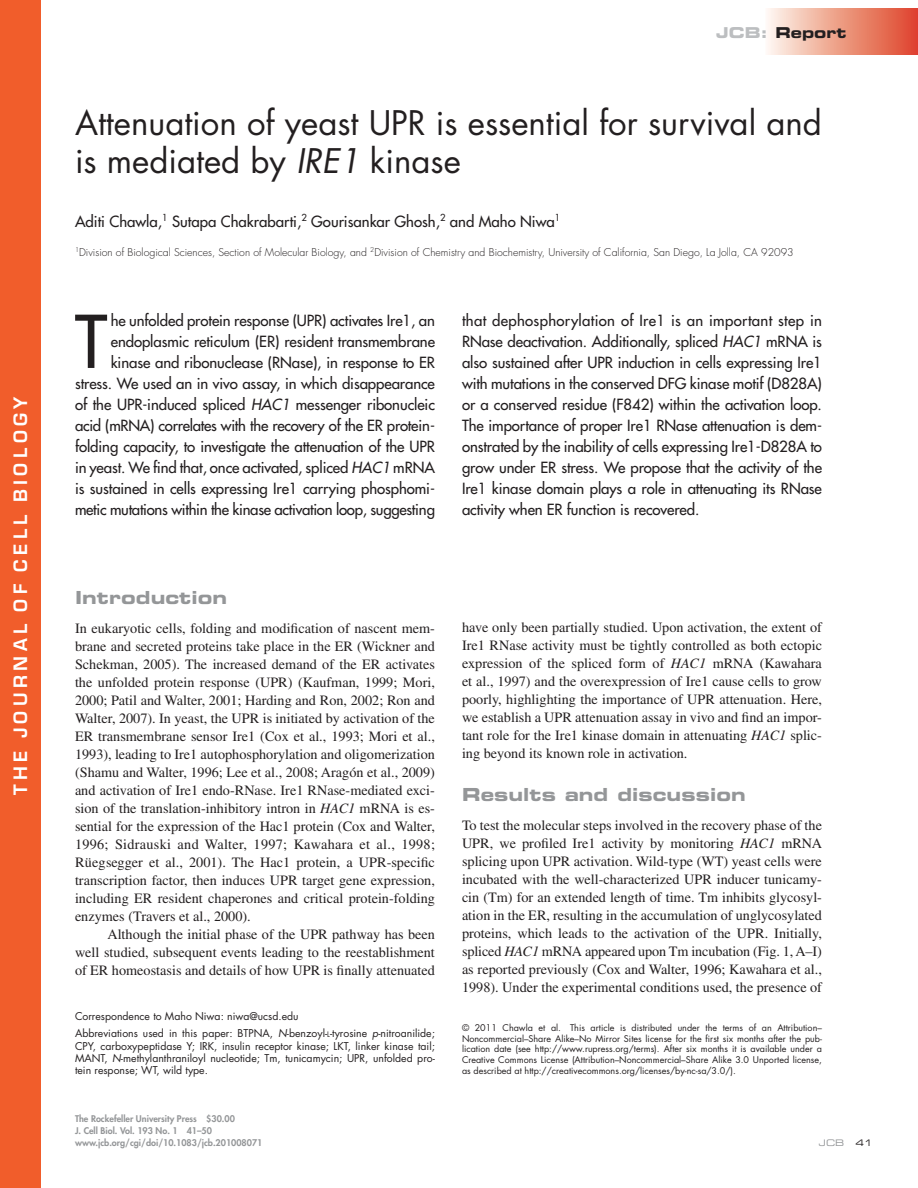
<style>
.page{position:relative;width:918px;height:1188px;background:#fff}
.page>*{position:absolute;margin:0;border:0;box-sizing:border-box;transform-origin:0 0}
.t1{font:500 70.65px "Futura Std";color:#231f20}
.t2{font:33px/38.2px "Futura Std";color:#231f20}
.t3{font:18px "Eurostile LT Std Bold Ex 2";letter-spacing:.005em;color:#949698}
.t4{font:600 18px "Eurostile";letter-spacing:.25em;color:#fff}
.t5{font:500 15px/21px "Futura Std";letter-spacing:-.005em;color:#231f20;text-align:right}
.t6{font:15px "Eurostile LT Std Bold Ex 2";color:#231f20}
.t7{font:14.25px/18px "Times LT Std";color:#231f20;text-align:justify}
.t8{font:10.5px/12.3px "Futura Std";color:#231f20}
.t9{font:300 10.5px "Futura Std";color:#231f20}
.t10{font:9px/10.8px "Futura Std";color:#231f20;text-align:justify}
.t11{font:800 9px/12px "Futura Std";color:#949698}
.t12{font:9px "Eurostile LT Std Ex 2";color:#949698}
.t13{font:9px "Eurostile LT Std Ex 2";color:#231f20}
.s1{color:#bcbec0}
.s2{font-style:italic}
.s3{font-size:7.35px}
</style>
<div class="page">
<div style="left:763px;top:8px;width:155px;height:47px;background:linear-gradient(to right,#fefaef,#de4225)"></div>
<div style="left:0;top:0;width:40px;height:1188px;background:#f15d2b"></div>
<p class="t4" style="left:13px;top:795px;width:400px;rotate:-90deg">THE JOURNAL OF CELL BIOLOGY</p>
<p class="t6" style="left:716px;top:22px;width:132px"><span class="s1">JCB:</span> Report</p>
<h2 class="t2" style="left:75px;top:104px;width:748px">Attenuation of yeast UPR is essential for survival and is mediated by <span class="s2">IRE1</span> kinase</h2>
<p class="t5" style="left:75px;top:212px;width:487px">Aditi Chawla,<sup>1</sup> Sutapa Chakrabarti,<sup>2</sup> Gourisankar Ghosh,<sup>2</sup> and Maho Niwa<sup>1</sup></p>
<p class="t9" style="left:75px;top:246px;width:720px"><sup>1</sup>Division of Biological Sciences, Section of Molecular Biology, and <sup>2</sup>Division of Chemistry and Biochemistry, University of California, San Diego, La Jolla, CA 92093</p>
<p class="t5" style="left:75px;top:310px;width:362px">he unfolded protein response (UPR) activates Ire1, an endoplasmic reticulum (ER) resident transmembrane kinase and ribonuclease (RNase), in response to ER stress. We used an in vivo assay, in which disappearance of the UPR-induced spliced <span class="s2">HAC1</span> messenger ribonucleic acid (mRNA) correlates with the recovery of the ER protein&shy;folding capacity, to investigate the attenuation of the UPR in yeast. We find that, once activated, spliced <span class="s2">HAC1</span> mRNA is sustained in cells expressing Ire1 carrying phosphomi&shy;metic mutations within the kinase activation loop, suggesting</p>
<p class="t5" style="left:462px;top:310px;width:362px;text-align:justify">that dephosphorylation of Ire1 is an important step in RNase deactivation. Additionally, spliced <span class="s2">HAC1</span> mRNA is also sustained after UPR induction in cells expressing Ire1 with mutations in the conserved DFG kinase motif (D828A) or a conserved residue (F842) within the activation loop.<br>The importance of proper Ire1 RNase attenuation is dem&shy;onstrated by the inability of cells expressing Ire1-D828A to grow under ER stress. We propose that the activity of the Ire1 kinase domain plays a role in attenuating its RNase activity when ER function is recovered.</p>
<h1 class="t1" style="left:75px;top:298px;width:34px">T</h1>
<p class="t3" style="left:75px;top:585px;width:154px">Introduction</p>
<p class="t7" style="left:75px;top:619px;width:362px">In eukaryotic cells, folding and modification of nascent mem&shy;brane and secreted proteins take place in the ER (Wickner and Schekman, 2005). The increased demand of the ER activates the unfolded protein response (UPR) (Kaufman, 1999; Mori, 2000; Patil and Walter, 2001; Harding and Ron, 2002; Ron and Walter, 2007). In yeast, the UPR is initiated by activation of the ER transmembrane sensor Ire1 (Cox et al., 1993; Mori et al., 1993), leading to Ire1 autophosphorylation and oligomerization (Shamu and Walter, 1996; Lee et al., 2008; Aragón et al., 2009) and activation of Ire1 endo-RNase. Ire1 RNase-mediated exci&shy;sion of the translation-inhibitory intron in <span class="s2">HAC1</span> mRNA is es&shy;sential for the expression of the Hac1 protein (Cox and Walter, 1996; Sidrauski and Walter, 1997; Kawahara et al., 1998; Rüegsegger et al., 2001). The Hac1 protein, a UPR-specific transcription factor, then induces UPR target gene expression, including ER resident chaperones and critical protein-folding enzymes (Travers et al., 2000).</p>
<p class="t7" style="left:75px;top:925px;width:362px;text-indent:32px">Although the initial phase of the UPR pathway has been well studied, subsequent events leading to the reestablishment of ER homeostasis and details of how UPR is finally attenuated</p>
<p class="t8" style="left:75px;top:1008px;width:362px;line-height:16.8px">Correspondence to Maho Niwa: niwa@ucsd.edu<br>Abbreviations used in this paper: BTPNA, <span class="s2">N</span>-benzoyl-<span class="s3">l</span>-tyrosine <span class="s2">p</span>-nitroanilide;</p>
<p class="t8" style="left:75px;top:1040px;width:362px;text-align:justify">CPY, carboxypeptidase Y; IRK, insulin receptor kinase; LKT, linker kinase tail; MANT, <span class="s2">N</span>-methylanthraniloyl nucleotide; Tm, tunicamycin; UPR, unfolded pro&shy;tein response; WT, wild type.</p>
<p class="t11" style="left:75px;top:1112px;width:189px">The Rockefeller University Press $30.00<br>J. Cell Biol. Vol. 193 No. 1 41–50 www.jcb.org/cgi/doi/10.1083/jcb.201008071</p>
<p class="t7" style="left:462px;top:619px;width:362px">have only been partially studied. Upon activation, the extent of Ire1 RNase activity must be tightly controlled as both ectopic expression of the spliced form of <span class="s2">HAC1</span> mRNA (Kawahara et al., 1997) and the overexpression of Ire1 cause cells to grow poorly, highlighting the importance of UPR attenuation. Here, we establish a UPR attenuation assay in vivo and find an impor&shy;tant role for the Ire1 kinase domain in attenuating <span class="s2">HAC1</span> splic&shy;ing beyond its known role in activation.</p>
<p class="t3" style="left:462px;top:782px;width:285px">Results and discussion</p>
<p class="t7" style="left:462px;top:817px;width:362px">To test the molecular steps involved in the recovery phase of the UPR, we profiled Ire1 activity by monitoring <span class="s2">HAC1</span> mRNA splicing upon UPR activation. Wild-type (WT) yeast cells were incubated with the well-characterized UPR inducer tunicamy&shy;cin (Tm) for an extended length of time. Tm inhibits glycosyl&shy;ation in the ER, resulting in the accumulation of unglycosylated proteins, which leads to the activation of the UPR. Initially, spliced <span class="s2">HAC1</span> mRNA appeared upon Tm incubation (Fig. 1, A–I) as reported previously (Cox and Walter, 1996; Kawahara et al., 1998). Under the experimental conditions used, the presence of</p>
<p class="t10" style="left:462px;top:1022px;width:362px">© 2011 Chawla et al. This article is distributed under the terms of an Attribution– Noncommercial–Share Alike–No Mirror Sites license for the first six months after the pub&shy;lication date (see http://www.rupress.org/terms). After six months it is available under a Creative Commons License (Attribution–Noncommercial–Share Alike 3.0 Unported license, as described at http://creativecommons.org/licenses/by-nc-sa/3.0/).</p>
<p class="t12" style="left:819px;top:1136px;width:27px">JCB</p>
<p class="t13" style="left:856px;top:1136px;width:19px">41</p>
</div>
